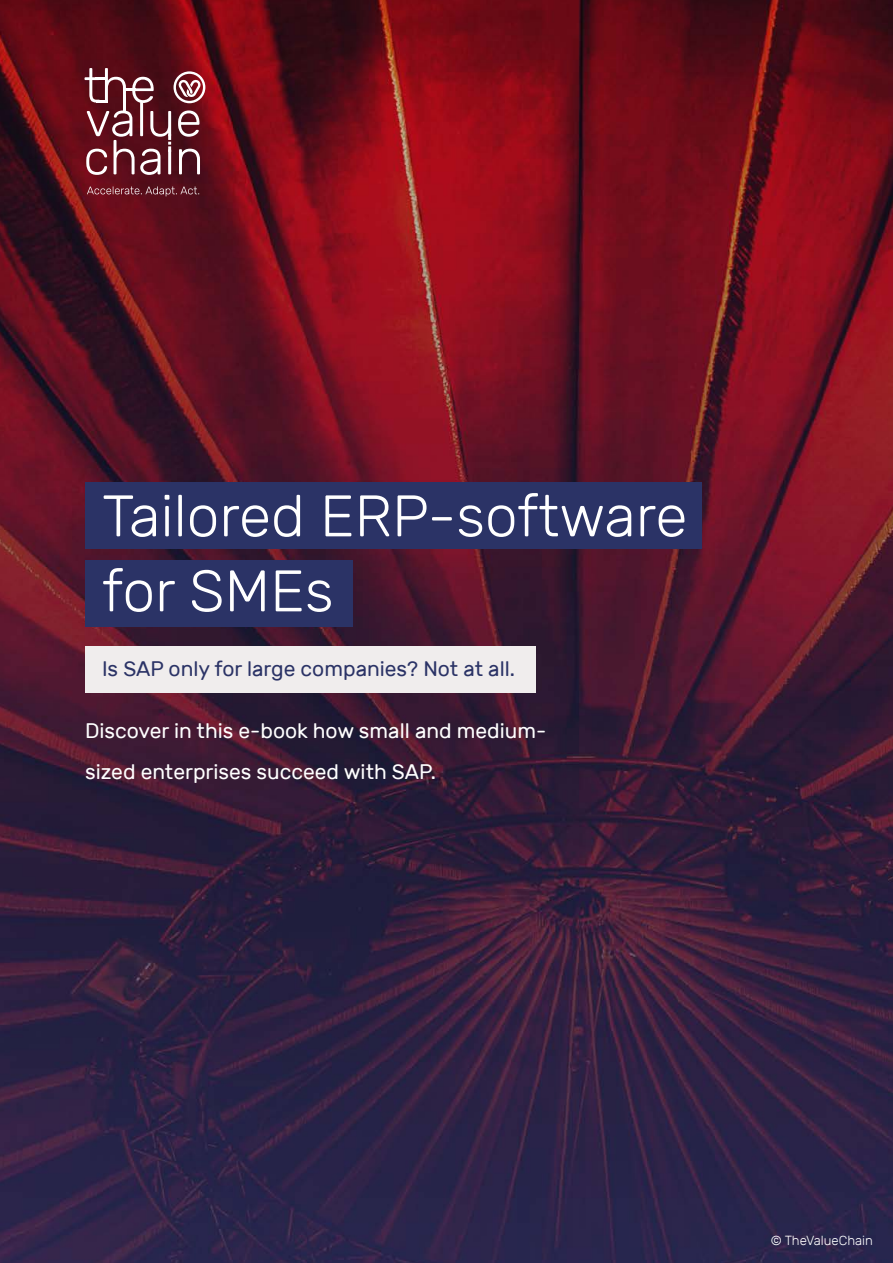
<style>
.page{position:relative;width:893px;height:1263px;background:#fff}
.page>*{position:absolute;margin:0;border:0;box-sizing:border-box;transform-origin:0 0}
.t1{font:300 58.5px/75px "Rubik";color:#fff}
.t2{font:21px/40.5px "Rubik";color:#fff}
.t3{font:21px "Rubik";color:#2b3366}
.t4{font:300 13.2px "Rubik";color:#fff}
</style>
<div class="page">
<img style="left:0;top:0;width:893px;height:1263px">
<div style="left:85px;top:482px;width:617px;height:67px;background:#2b3366"></div>
<div style="left:85px;top:560px;width:267px;height:67px;background:#2b3366"></div>
<svg style="left:85px;top:68px;width:120px;height:107px"></svg>
<svg style="left:87px;top:186px;width:112px;height:10px"></svg>
<div style="left:85px;top:646px;width:451px;height:47px;background:#f0eded"></div>
<h1 class="t1" style="left:102px;top:479px;width:587px">Tailored ERP-software for SMEs</h1>
<p class="t3" style="left:102px;top:657px;width:414px">Is SAP only for large companies? Not at all.</p>
<p class="t2" style="left:85px;top:711px;width:463px">Discover in this e-book how small and medium&shy;sized enterprises succeed with SAP.</p>
<p class="t4" style="left:771px;top:1233px;width:104px">© TheValueChain</p>
</div>
